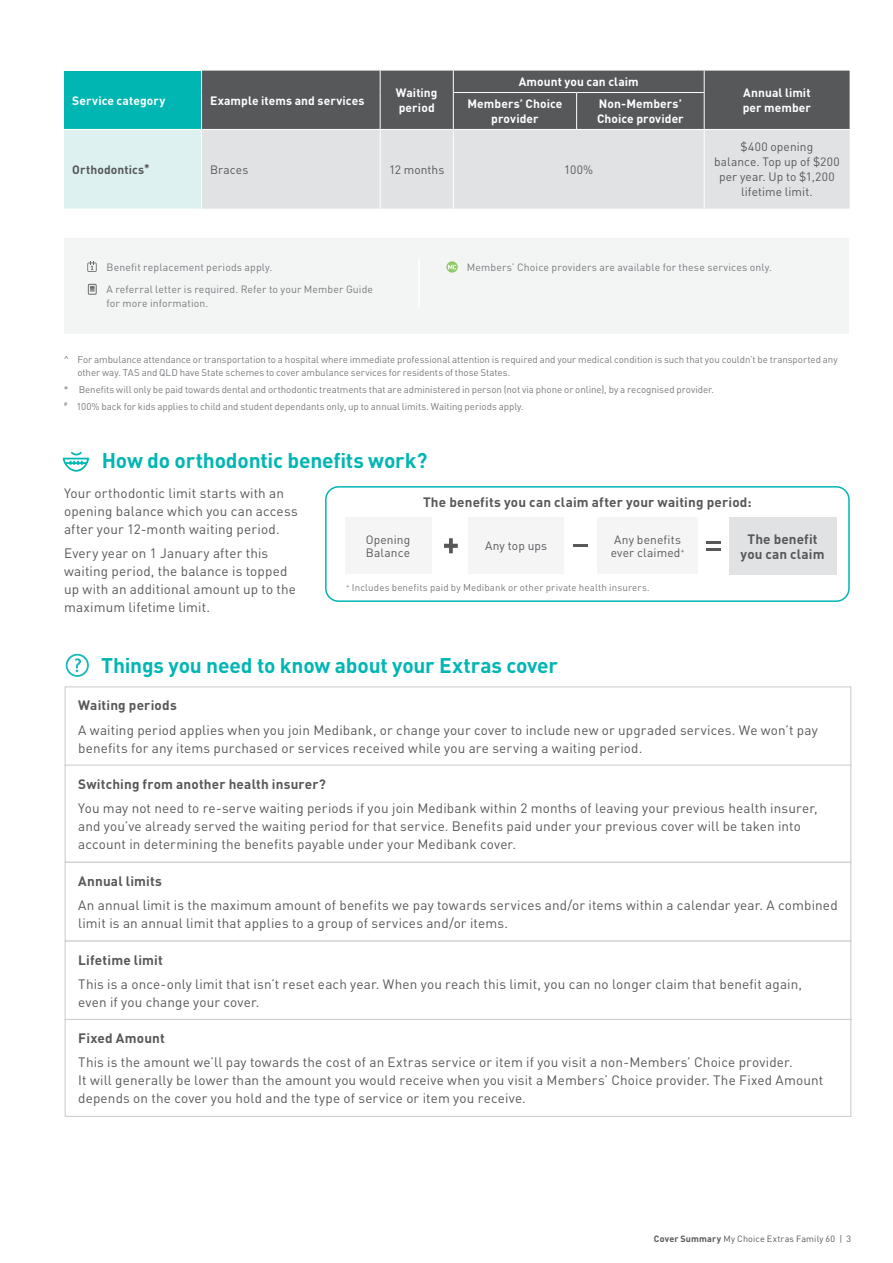
<style>
.page{position:relative;width:893px;height:1263px;background:#fff}
.page>*{position:absolute;margin:0;border:0;box-sizing:border-box;transform-origin:0 0}
.Sub_Header{font:700 21px "DINOT";letter-spacing:-.01em;color:#00b6b3}
.Copy{font:13.5px/18px "DINOT";letter-spacing:.01em;color:#57585a}
.Copy-2{font:700 13.5px/15px "DINOT";letter-spacing:.01em;color:#57585a;text-align:center}
.Table_Copy{font:700 12px/15px "DINOT";letter-spacing:.005em;color:#fff}
.Table_Copy-2{font:12px/15px "DINOT";letter-spacing:.005em;color:#57585a;text-align:center}
.Copy-3{font:12px/13.5px "DINOT";letter-spacing:.01em;color:#57585a}
.Table_Copy-3{font:700 12px "DINOT";letter-spacing:.01em;color:#57585a}
.Disclaimer{font:10.5px/13.5px "DINOT";letter-spacing:.01em;color:#787a7d}
.Disclaimer-2{font:9.75px/12.8px "DINOT";letter-spacing:-.005em;color:#787a7d}
.Disclaimer-3{font:9.75px "DINOT";letter-spacing:.015em;color:#787a7d}
.t1{font:9px "DINOT";letter-spacing:.015em;color:#57585a}
.s1{font-weight:700}
</style>
<div class="page">
<div style="left:65px;top:238px;width:784px;height:96px;background:#f3f4f4"></div>
<div style="left:64px;top:71px;width:138px;height:58px;background:#00b6b3"></div>
<div style="left:64px;top:129px;width:138px;height:80px;background:#ddf1f0"></div>
<div style="left:202px;top:130px;width:648px;height:79px;background:#e1e2e4"></div>
<hr style="left:64px;top:129px;width:138px;height:1px;background:#fff">
<hr style="left:201px;top:130px;width:1px;height:79px;background:#fff">
<hr style="left:380px;top:130px;width:1px;height:79px;background:#fff">
<hr style="left:453px;top:130px;width:1px;height:79px;background:#fff">
<hr style="left:704px;top:130px;width:1px;height:79px;background:#fff">
<div style="left:201px;top:71px;width:649px;height:58px;background:#57585a"></div>
<hr style="left:453px;top:92px;width:124px;height:1px;background:#fff">
<hr style="left:453px;top:93px;width:1px;height:36px;background:#fff">
<hr style="left:577px;top:92px;width:128px;height:1px;background:#fff">
<hr style="left:576px;top:93px;width:1px;height:36px;background:#fff">
<hr style="left:704px;top:93px;width:1px;height:36px;background:#fff">
<svg style="left:446px;top:261px;width:12px;height:12px"></svg>
<svg style="left:448px;top:265px;width:8px;height:5px"></svg>
<svg style="left:87px;top:261px;width:10px;height:11px"></svg>
<div style="left:88px;top:284px;width:9px;height:11px;border:1px solid #69696c"></div>
<svg style="left:90px;top:286px;width:5px;height:6px"></svg>
<hr style="left:418px;top:258px;width:2px;height:49px;background:#fff">
<svg style="left:66px;top:654px;width:23px;height:23px"></svg>
<div style="left:65px;top:686px;width:786px;height:80px;border:1px solid #c9cacc"></div>
<div style="left:65px;top:862px;width:786px;height:79px;border:1px solid #c9cacc"></div>
<div style="left:65px;top:765px;width:786px;height:97px;border:1px solid #c9cacc"></div>
<div style="left:65px;top:941px;width:786px;height:79px;border:1px solid #c9cacc"></div>
<div style="left:65px;top:1019px;width:786px;height:98px;border:1px solid #c9cacc"></div>
<div style="left:325px;top:486px;width:525px;height:116px;border:2px solid #00b6b3;border-radius:13px"></div>
<div style="left:345px;top:517px;width:86px;height:57px;background:#f5f5f6"></div>
<div style="left:469px;top:517px;width:95px;height:57px;background:#f5f5f6"></div>
<div style="left:597px;top:517px;width:101px;height:57px;background:#f5f5f6"></div>
<div style="left:729px;top:517px;width:107px;height:58px;background:#e1e2e4"></div>
<svg style="left:444px;top:538px;width:14px;height:15px"></svg>
<hr style="left:573px;top:544px;width:14px;height:3px;background:#57585a">
<svg style="left:707px;top:541px;width:14px;height:2px"></svg>
<hr style="left:707px;top:548px;width:14px;height:3px;background:#57585a">
<svg style="left:63px;top:452px;width:26px;height:20px"></svg>
<p class="Table_Copy" style="left:72px;top:92px;width:95px">Service category</p>
<p class="Table_Copy" style="left:210px;top:92px;width:156px">Example items and services</p>
<p class="Table_Copy" style="left:396px;top:85px;width:43px">Waiting period</p>
<p class="Table_Copy" style="left:519px;top:74px;width:122px">Amount you can claim</p>
<p class="Table_Copy" style="left:743px;top:85px;width:69px">Annual limit</p>
<p class="Table_Copy" style="left:467px;top:96px;width:96px">Members’ Choice</p>
<p class="Table_Copy" style="left:743px;top:100px;width:70px">per member</p>
<p class="Table_Copy" style="left:491px;top:111px;width:49px">provider</p>
<p class="Table_Copy" style="left:597px;top:96px;width:88px">Non-Members’<br>Choice provider</p>
<p class="Table_Copy-3" style="left:72px;top:162px;width:79px">Orthodontics<sup>*</sup></p>
<p class="Table_Copy-2" style="left:210px;top:162px;width:40px">Braces</p>
<p class="Table_Copy-2" style="left:389px;top:162px;width:57px">12 months</p>
<p class="Table_Copy-2" style="left:564px;top:162px;width:31px">100%</p>
<p class="Table_Copy-2" style="left:714px;top:139px;width:127px">$400 opening<br>balance. Top up of $200 per year. Up to $1,200 lifetime limit.</p>
<p class="Disclaimer" style="left:107px;top:260px;width:167px">Benefit replacement periods apply.</p>
<p class="Disclaimer" style="left:467px;top:260px;width:307px">Members’ Choice providers are available for these services only.</p>
<p class="Disclaimer" style="left:107px;top:282px;width:268px">A referral letter is required. Refer to your Member Guide for more information.</p>
<p class="Disclaimer-2" style="left:77px;top:353px;width:762px;text-indent:-14px">^ For ambulance attendance or transportation to a hospital where immediate professional attention is required and your medical condition is such that you couldn’t be transported any other way. TAS and QLD have State schemes to cover ambulance services for residents of those States.</p>
<p class="Disclaimer-2" style="left:64px;top:383px;width:652px">* Benefits will only be paid towards dental and orthodontic treatments that are administered in person (not via phone or online), by a recognised provider.</p>
<p class="Disclaimer-2" style="left:64px;top:400px;width:461px"><sup>#</sup> 100% back for kids applies to child and student dependants only, up to annual limits. Waiting periods apply.</p>
<p class="Sub_Header" style="left:102px;top:447px;width:327px">How do orthodontic benefits work?</p>
<p class="Copy-2" style="left:423px;top:494px;width:330px">The benefits you can claim after your waiting period:</p>
<p class="Copy-3" style="left:366px;top:532px;width:46px">Opening<br>Balance</p>
<p class="Copy-3" style="left:485px;top:539px;width:64px">Any top ups</p>
<p class="Copy-3" style="left:611px;top:532px;width:75px">Any benefits ever claimed<sup>+</sup></p>
<p class="Copy-2" style="left:741px;top:531px;width:85px">The benefit you can claim</p>
<p class="Copy" style="left:64px;top:484px;width:235px">Your orthodontic limit starts with an opening balance which you can access after your 12-month waiting period.</p>
<p class="Copy" style="left:64px;top:544px;width:234px">Every year on 1 January after this waiting period, the balance is topped up with an additional amount up to the maximum lifetime limit.</p>
<p class="Disclaimer-3" style="left:346px;top:581px;width:305px"><sup>+</sup> Includes benefits paid by Medibank or other private health insurers.</p>
<p class="Sub_Header" style="left:101px;top:651px;width:458px">Things you need to know about your Extras cover</p>
<p class="Copy-2" style="left:78px;top:697px;width:100px">Waiting periods</p>
<p class="Copy" style="left:78px;top:721px;width:741px">A waiting period applies when you join Medibank, or change your cover to include new or upgraded services. We won’t pay benefits for any items purchased or services received while you are serving a waiting period.</p>
<p class="Copy-2" style="left:78px;top:776px;width:249px">Switching from another health insurer?</p>
<p class="Copy" style="left:78px;top:799px;width:741px">You may not need to re-serve waiting periods if you join Medibank within 2 months of leaving your previous health insurer, and you’ve already served the waiting period for that service. Benefits paid under your previous cover will be taken into account in determining the benefits payable under your Medibank cover.</p>
<p class="Copy-2" style="left:78px;top:873px;width:85px">Annual limits</p>
<p class="Copy" style="left:78px;top:896px;width:761px">An annual limit is the maximum amount of benefits we pay towards services and/or items within a calendar year. A combined limit is an annual limit that applies to a group of services and/or items.</p>
<p class="Copy-2" style="left:78px;top:952px;width:86px">Lifetime limit</p>
<p class="Copy" style="left:78px;top:975px;width:725px">This is a once-only limit that isn’t reset each year. When you reach this limit, you can no longer claim that benefit again, even if you change your cover.</p>
<p class="Copy-2" style="left:78px;top:1030px;width:88px">Fixed Amount</p>
<p class="Copy" style="left:78px;top:1053px;width:746px">This is the amount we’ll pay towards the cost of an Extras service or item if you visit a non-Members’ Choice provider.<br>It will generally be lower than the amount you would receive when you visit a Members’ Choice provider. The Fixed Amount depends on the cover you hold and the type of service or item you receive.</p>
<p class="t1" style="left:654px;top:1233px;width:199px"><span class="s1">Cover Summary</span> My Choice Extras Family 60 | 3</p>
</div>
